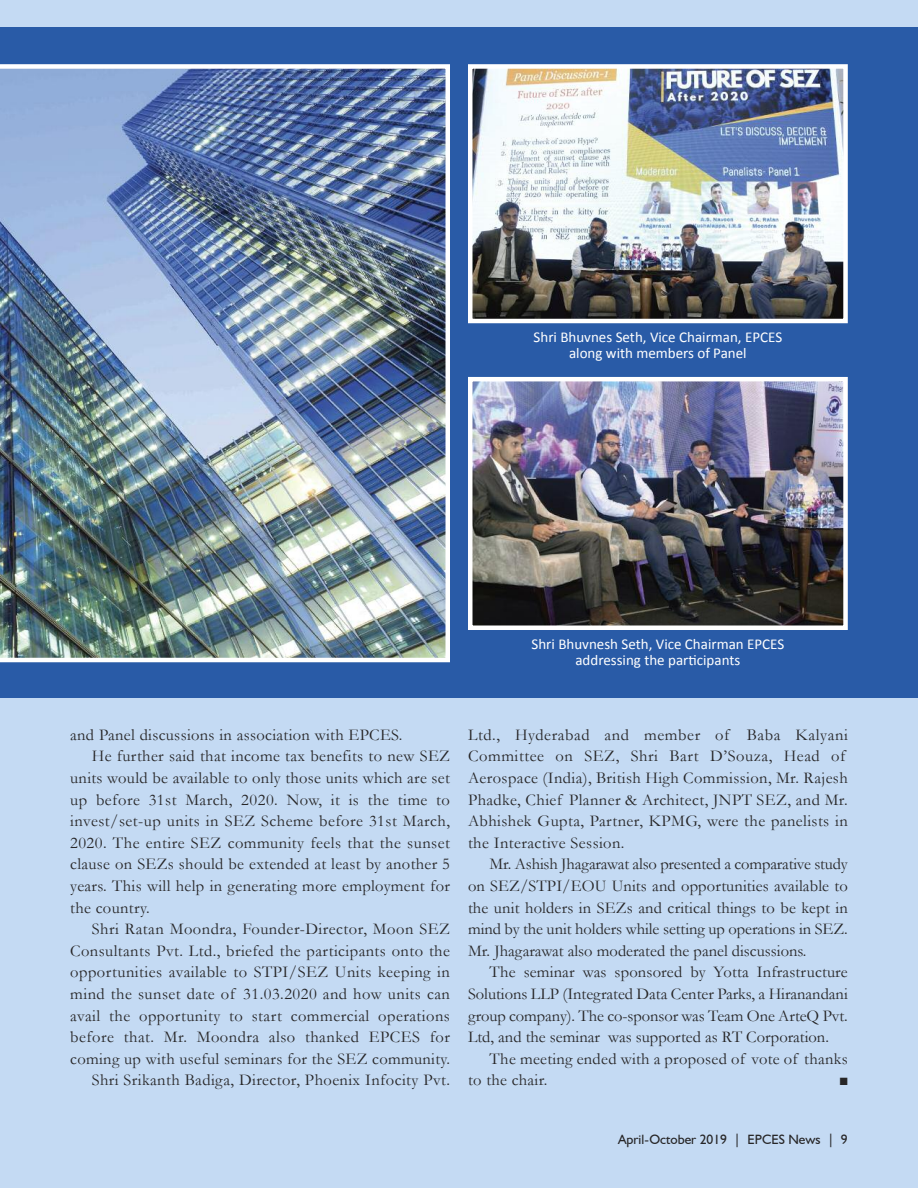
<style>
.page{position:relative;width:918px;height:1188px;background:#c4daf3}
.page>*{position:absolute;margin:0;border:0;box-sizing:border-box;transform-origin:0 0}
.t1{font:16.5px/21.6px "Garamond";letter-spacing:.025em;color:#272627}
.t2{font:15px/16.5px "Calibri";color:#fff;text-align:center}
.t3{font:13.5px "Humanist 521 BT";color:#272627}
.t4{font:10.5px "Zapf Dingbats";color:#272627}
</style>
<div class="page">
<div style="left:0;top:27px;width:918px;height:671px;background:#295ba7"></div>
<img style="left:0;top:64px;width:450px;height:598px">
<img style="left:473px;top:69px;width:370px;height:249px">
<div style="left:468px;top:64px;width:380px;height:259px;border:4px solid #fff"></div>
<img style="left:473px;top:382px;width:370px;height:243px">
<div style="left:468px;top:377px;width:380px;height:253px;border:4px solid #fff"></div>
<p class="t2" style="left:534px;top:330px;width:250px">Shri Bhuvnes Seth, Vice Chairman, EPCES along with members of Panel</p>
<p class="t2" style="left:532px;top:637px;width:254px">Shri Bhuvnesh Seth, Vice Chairman EPCES addressing the participants</p>
<p class="t1" style="left:70px;top:724px;width:334px">and Panel discussions in association with EPCES.</p>
<p class="t1" style="left:92px;top:746px;width:360px">He further said that income tax benefits to new SEZ</p>
<p class="t1" style="left:70px;top:767px;width:381px">units would be available to only those units which are set</p>
<p class="t1" style="left:70px;top:789px;width:381px">up before 31st March, 2020. Now, it is the time to</p>
<p class="t1" style="left:70px;top:810px;width:381px">invest/set-up units in SEZ Scheme before 31st March,</p>
<p class="t1" style="left:70px;top:832px;width:381px">2020. The entire SEZ community feels that the sunset</p>
<p class="t1" style="left:70px;top:854px;width:381px">clause on SEZs should be extended at least by another 5</p>
<p class="t1" style="left:70px;top:875px;width:381px">years. This will help in generating more employment for</p>
<p class="t1" style="left:70px;top:897px;width:81px">the country.</p>
<p class="t1" style="left:92px;top:918px;width:360px">Shri Ratan Moondra, Founder-Director, Moon SEZ</p>
<p class="t1" style="left:70px;top:940px;width:381px">Consultants Pvt. Ltd., briefed the participants onto the</p>
<p class="t1" style="left:70px;top:962px;width:381px">opportunities available to STPI/SEZ Units keeping in</p>
<p class="t1" style="left:70px;top:983px;width:381px">mind the sunset date of 31.03.2020 and how units can</p>
<p class="t1" style="left:70px;top:1005px;width:381px">avail the opportunity to start commercial operations</p>
<p class="t1" style="left:70px;top:1026px;width:381px">before that. Mr. Moondra also thanked EPCES for</p>
<p class="t1" style="left:70px;top:1048px;width:381px">coming up with useful seminars for the SEZ community.</p>
<p class="t1" style="left:92px;top:1070px;width:360px">Shri Srikanth Badiga, Director, Phoenix Infocity Pvt.</p>
<p class="t1" style="left:468px;top:724px;width:381px">Ltd., Hyderabad and member of Baba Kalyani Committee on SEZ, Shri Bart D’Souza, Head of Aerospace (India), British High Commission, Mr. Rajesh Phadke, Chief Planner &amp; Architect, JNPT SEZ, and Mr.<br>Abhishek Gupta, Partner, KPMG, were the panelists in the Interactive Session.</p>
<p class="t1" style="left:468px;top:854px;width:381px;text-align:justify;text-indent:22px">Mr. Ashish Jhagarawat also presented a comparative study on SEZ/STPI/EOU Units and opportunities available to the unit holders in SEZs and critical things to be kept in mind by the unit holders while setting up operations in SEZ.<br>Mr. Jhagarawat also moderated the panel discussions.</p>
<p class="t1" style="left:468px;top:962px;width:381px;text-align:justify;text-indent:22px">The seminar was sponsored by Yotta Infrastructure Solutions LLP (Integrated Data Center Parks, a Hiranandani group company). The co-sponsor was Team One ArteQ Pvt.<br>Ltd, and the seminar was supported as RT Corporation.</p>
<p class="t1" style="left:468px;top:1048px;width:381px;text-indent:22px">The meeting ended with a proposed of vote of thanks to the chair.</p>
<p class="t4" style="left:840px;top:1076px;width:9px">■</p>
<p class="t3" style="left:618px;top:1131px;width:231px">April-October 2019 | EPCES News | 9</p>
</div>
